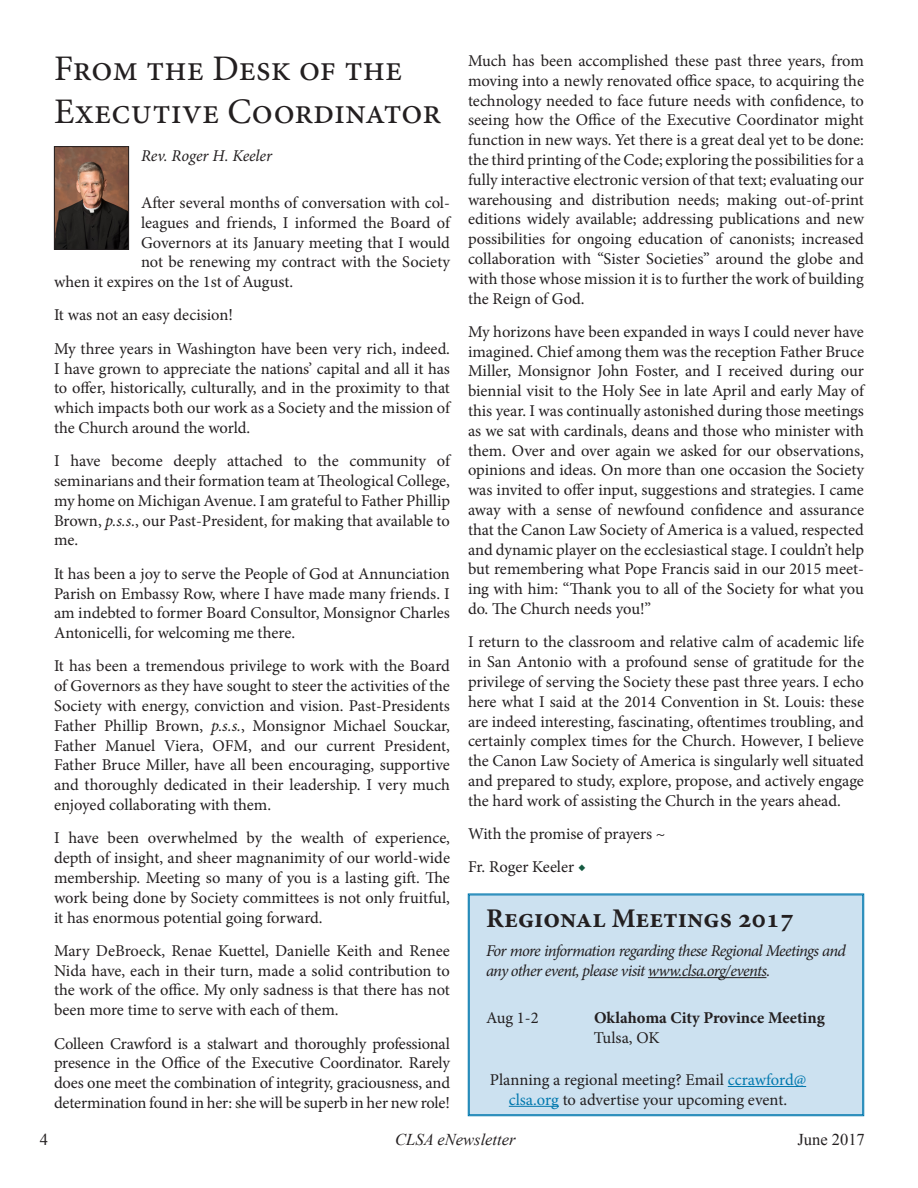
<style>
.page{position:relative;width:918px;height:1188px;background:#fff}
.page>*{position:absolute;margin:0;border:0;box-sizing:border-box;transform-origin:0 0}
.t1{font:36px/43.2px "Minion Pro";color:#231f20}
.t2{font:700 27px "Minion Pro";color:#231f20}
.t3{font:16.5px/19.8px "Minion Pro";color:#231f20;text-align:justify}
.By_Line{font:italic 16.5px/19.8px "Minion Pro";letter-spacing:-.045em;color:#231f20}
.t4{font:700 16.5px/19.8px "Minion Pro";color:#231f20}
.By_Line-2{font:italic 16.5px "Minion Pro";letter-spacing:-.005em;color:#231f20}
.t5{font:italic 16.5px "Times New Roman";color:#231f20}
.t6{font:16.5px "Times New Roman";color:#231f20}
.s1{font-style:italic}
.s2{color:#145940}
.s3{font-weight:400}
.s4{color:#0078ae}
</style>
<div class="page">
<div style="left:468px;top:893px;width:396px;height:223px;background:#cce1f0"></div>
<div style="left:469px;top:895px;width:394px;height:220px;border:1px solid #0078ae"></div>
<img style="left:56px;top:148px;width:71px;height:100px">
<div style="left:54px;top:146px;width:75px;height:104px;border:1px solid #231f20"></div>
<p class="t1" style="left:54px;top:47px;width:389px">From the Desk of the<br>Executive Coordinator</p>
<p class="By_Line-2" style="left:141px;top:145px;width:133px">Rev. Roger H. Keeler</p>
<p class="t3" style="left:141px;top:193px;width:311px">After several months of conversation with col-</p>
<p class="t3" style="left:141px;top:213px;width:312px">leagues and friends, I informed the Board of</p>
<p class="t3" style="left:141px;top:232px;width:310px">Governors at its January meeting that I would</p>
<p class="t3" style="left:141px;top:252px;width:311px">not be renewing my contract with the Society</p>
<p class="t3" style="left:54px;top:272px;width:241px">when it expires on the 1st of August.</p>
<p class="t3" style="left:54px;top:305px;width:181px">It was not an easy decision!</p>
<p class="t3" style="left:54px;top:339px;width:399px">My three years in Washington have been very rich, indeed.<br>I have grown to appreciate the nations’ capital and all it has to offer, historically, culturally, and in the proximity to that which impacts both our work as a Society and the mission of the Church around the world.</p>
<p class="t3" style="left:54px;top:451px;width:399px">I have become deeply attached to the community of seminarians and their formation team at Theological College, my home on Michigan Avenue. I am grateful to Father Phillip Brown, <span class="s1">p.s.s.</span>, our Past-President, for making that available to me.</p>
<p class="t3" style="left:54px;top:564px;width:398px">It has been a joy to serve the People of God at Annunciation Parish on Embassy Row, where I have made many friends. I am indebted to former Board Consultor, Monsignor Charles Antonicelli, for welcoming me there.</p>
<p class="t3" style="left:54px;top:656px;width:398px">It has been a tremendous privilege to work with the Board of Governors as they have sought to steer the activities of the Society with energy, conviction and vision. Past-Presidents Father Phillip Brown, <span class="s1">p.s.s.</span>, Monsignor Michael Souckar, Father Manuel Viera, OFM, and our current President, Father Bruce Miller, have all been encouraging, supportive and thoroughly dedicated in their leadership. I very much enjoyed collaborating with them.</p>
<p class="t3" style="left:54px;top:828px;width:398px">I have been overwhelmed by the wealth of experience, depth of insight, and sheer magnanimity of our world-wide membership. Meeting so many of you is a lasting gift. The work being done by Society committees is not only fruitful, it has enormous potential going forward.</p>
<p class="t3" style="left:54px;top:941px;width:398px">Mary DeBroeck, Renae Kuettel, Danielle Keith and Renee Nida have, each in their turn, made a solid contribution to the work of the office. My only sadness is that there has not been more time to serve with each of them.</p>
<p class="t3" style="left:54px;top:1033px;width:398px">Colleen Crawford is a stalwart and thoroughly professional presence in the Office of the Executive Coordinator. Rarely does one meet the combination of integrity, graciousness, and determination found in her: she will be superb in her new role!</p>
<p class="t3" style="left:468px;top:51px;width:398px">Much has been accomplished these past three years, from moving into a newly renovated office space, to acquiring the technology needed to face future needs with confidence, to seeing how the Office of the Executive Coordinator might function in new ways. Yet there is a great deal yet to be done: the third printing of the Code; exploring the possibilities for a fully interactive electronic version of that text; evaluating our warehousing and distribution needs; making out-of-print editions widely available; addressing publications and new possibilities for ongoing education of canonists; increased collaboration with “Sister Societies” around the globe and with those whose mission it is to further the work of building the Reign of God.</p>
<p class="t3" style="left:468px;top:322px;width:399px">My horizons have been expanded in ways I could never have imagined. Chief among them was the reception Father Bruce Miller, Monsignor John Foster, and I received during our biennial visit to the Holy See in late April and early May of this year. I was continually astonished during those meetings as we sat with cardinals, deans and those who minister with them. Over and over again we asked for our observations, opinions and ideas. On more than one occasion the Society was invited to offer input, suggestions and strategies. I came away with a sense of newfound confidence and assurance that the Canon Law Society of America is a valued, respected and dynamic player on the ecclesiastical stage. I couldn’t help but remembering what Pope Francis said in our 2015 meet&shy;ing with him: “Thank you to all of the Society for what you do. The Church needs you!”</p>
<p class="t3" style="left:468px;top:632px;width:398px">I return to the classroom and relative calm of academic life in San Antonio with a profound sense of gratitude for the privilege of serving the Society these past three years. I echo here what I said at the 2014 Convention in St. Louis: these are indeed interesting, fascinating, oftentimes troubling, and certainly complex times for the Church. However, I believe the Canon Law Society of America is singularly well situated and prepared to study, explore, propose, and actively engage the hard work of assisting the Church in the years ahead.</p>
<p class="t3" style="left:468px;top:824px;width:199px">With the promise of prayers ~</p>
<p class="t3" style="left:468px;top:857px;width:119px">Fr. Roger Keeler <span class="s2">◆</span></p>
<p class="t2" style="left:486px;top:900px;width:310px">Regional Meetings 2017</p>
<p class="By_Line" style="left:486px;top:941px;width:362px">For more information regarding these Regional Meetings and any other event, please visit www.clsa.org/events.</p>
<p class="t3" style="left:486px;top:1008px;width:54px">Aug 1-2</p>
<p class="t4" style="left:594px;top:1007px;width:232px">Oklahoma City Province Meeting<br><span class="s3">Tulsa, OK</span></p>
<p class="t3" style="left:490px;top:1070px;width:318px;text-align:center">Planning a regional meeting? Email <span class="s4">ccrawford@ clsa.org</span> to advertise your upcoming event.</p>
<p class="t6" style="left:40px;top:1129px;width:10px">4</p>
<p class="t5" style="left:395px;top:1129px;width:122px">CLSA eNewsletter</p>
<p class="t6" style="left:798px;top:1129px;width:69px">June 2017</p>
</div>
